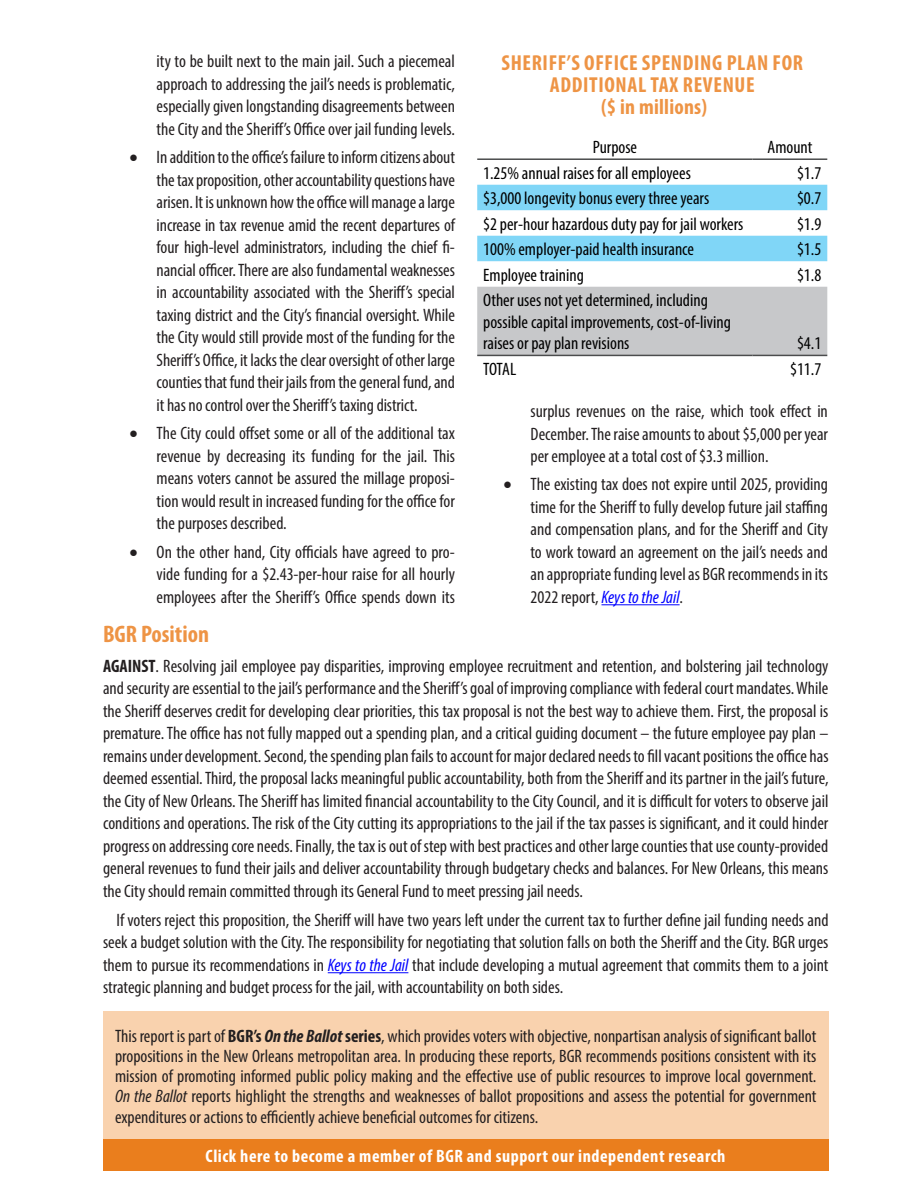
<style>
.page{position:relative;width:918px;height:1188px;background:#fff}
.page>*{position:absolute;margin:0;border:0;box-sizing:border-box;transform-origin:0 0}
.t1{font:700 condensed 24px "Myriad Pro";color:#ee9445}
.t2{font:700 condensed 21.75px/21.8px "Myriad Pro";letter-spacing:.03em;color:#ee9445;text-align:center}
.t3{font:700 condensed 21.75px "Myriad Pro";letter-spacing:.01em;color:#ee9445}
.t4{font:condensed 18px/22.5px "Myriad Pro";color:#231f20;text-align:justify}
.t5{font:condensed 18px/21.6px "Myriad Pro";color:#000}
.t6{font:700 condensed 18px "Myriad Pro";letter-spacing:.03em;color:#fff}
.s1{font-style:italic;color:#00f}
.s2{font-weight:700}
.s3{font-weight:700;font-style:italic}
.s4{font-style:italic}
</style>
<div class="page">
<div style="left:103px;top:1011px;width:725px;height:129px;background:#f9d2ae"></div>
<hr style="left:601px;top:604px;width:79px;height:1px;background:#00f">
<hr style="left:328px;top:972px;width:80px;height:1px;background:#00f">
<svg style="left:477px;top:185px;width:350px;height:76px"></svg>
<div style="left:477px;top:287px;width:350px;height:68px;background:#c7c8ca"></div>
<hr style="left:477px;top:158px;width:276px;height:2px;background:#4b4c4d">
<hr style="left:753px;top:158px;width:74px;height:2px;background:#4b4c4d">
<hr style="left:477px;top:355px;width:276px;height:1px;background:#4b4c4d">
<hr style="left:753px;top:355px;width:74px;height:1px;background:#4b4c4d">
<div style="left:103px;top:1140px;width:725px;height:31px;background:#ea7e1d"></div>
<p class="t4" style="left:157px;top:50px;width:300px">ity to be built next to the main jail. Such a piecemeal approach to addressing the jail’s needs is problematic, especially given longstanding disagreements between the City and the Sheriff’s Office over jail funding levels.</p>
<p class="t4" style="left:157px;top:146px;width:300px;text-indent:-27px">• In addition to the office’s failure to inform citizens about the tax proposition, other accountability questions have arisen. It is unknown how the office will manage a large increase in tax revenue amid the recent departures of four high-level administrators, including the chief fi&shy;nancial officer. There are also fundamental weaknesses in accountability associated with the Sheriff’s special taxing district and the City’s financial oversight. While the City would still provide most of the funding for the Sheriff’s Office, it lacks the clear oversight of other large counties that fund their jails from the general fund, and it has no control over the Sheriff’s taxing district.</p>
<p class="t4" style="left:157px;top:422px;width:300px;text-indent:-27px">• The City could offset some or all of the additional tax revenue by decreasing its funding for the jail. This means voters cannot be assured the millage proposi&shy;tion would result in increased funding for the office for the purposes described.</p>
<p class="t4" style="left:157px;top:541px;width:300px;text-indent:-27px">• On the other hand, City officials have agreed to pro&shy;vide funding for a $2.43-per-hour raise for all hourly employees after the Sheriff’s Office spends down its</p>
<p class="t2" style="left:501px;top:52px;width:303px">SHERIFF’S OFFICE SPENDING PLAN FOR<br>ADDITIONAL TAX REVENUE</p>
<p class="t3" style="left:601px;top:93px;width:107px">($ in millions)</p>
<p class="t5" style="left:593px;top:136px;width:46px">Purpose</p>
<p class="t5" style="left:768px;top:136px;width:46px">Amount</p>
<p class="t5" style="left:483px;top:162px;width:209px">1.25% annual raises for all employees</p>
<p class="t5" style="left:797px;top:162px;width:26px">$1.7</p>
<p class="t5" style="left:483px;top:187px;width:228px">$3,000 longevity bonus every three years</p>
<p class="t5" style="left:797px;top:187px;width:26px">$0.7</p>
<p class="t5" style="left:483px;top:213px;width:262px">$2 per-hour hazardous duty pay for jail workers</p>
<p class="t5" style="left:797px;top:213px;width:26px">$1.9</p>
<p class="t5" style="left:483px;top:238px;width:212px">100% employer-paid health insurance</p>
<p class="t5" style="left:797px;top:238px;width:26px">$1.5</p>
<p class="t5" style="left:483px;top:264px;width:102px">Employee training</p>
<p class="t5" style="left:797px;top:264px;width:26px">$1.8</p>
<p class="t5" style="left:483px;top:289px;width:249px">Other uses not yet determined, including possible capital improvements, cost-of-living raises or pay plan revisions</p>
<p class="t5" style="left:797px;top:332px;width:26px">$4.1</p>
<p class="t5" style="left:483px;top:358px;width:34px">TOTAL</p>
<p class="t5" style="left:790px;top:358px;width:33px">$11.7</p>
<p class="t4" style="left:531px;top:400px;width:299px">surplus revenues on the raise, which took effect in December. The raise amounts to about $5,000 per year per employee at a total cost of $3.3 million.</p>
<p class="t4" style="left:531px;top:473px;width:299px;text-indent:-27px">• The existing tax does not expire until 2025, providing time for the Sheriff to fully develop future jail staffing and compensation plans, and for the Sheriff and City to work toward an agreement on the jail’s needs and an appropriate funding level as BGR recommends in its 2022 report, <span class="s1">Keys to the Jail</span>.</p>
<p class="t1" style="left:103px;top:619px;width:108px">BGR Position</p>
<p class="t4" style="left:103px;top:654px;width:727px"><span class="s2">AGAINST</span>. Resolving jail employee pay disparities, improving employee recruitment and retention, and bolstering jail technology and security are essential to the jail’s performance and the Sheriff’s goal of improving compliance with federal court mandates. While the Sheriff deserves credit for developing clear priorities, this tax proposal is not the best way to achieve them. First, the proposal is premature. The office has not fully mapped out a spending plan, and a critical guiding document – the future employee pay plan – remains under development. Second, the spending plan fails to account for major declared needs to fill vacant positions the office has deemed essential. Third, the proposal lacks meaningful public accountability, both from the Sheriff and its partner in the jail’s future, the City of New Orleans. The Sheriff has limited financial accountability to the City Council, and it is difficult for voters to observe jail conditions and operations. The risk of the City cutting its appropriations to the jail if the tax passes is significant, and it could hinder progress on addressing core needs. Finally, the tax is out of step with best practices and other large counties that use county-provided general revenues to fund their jails and deliver accountability through budgetary checks and balances. For New Orleans, this means the City should remain committed through its General Fund to meet pressing jail needs.</p>
<p class="t4" style="left:103px;top:909px;width:727px;text-indent:14px">If voters reject this proposition, the Sheriff will have two years left under the current tax to further define jail funding needs and seek a budget solution with the City. The responsibility for negotiating that solution falls on both the Sheriff and the City. BGR urges them to pursue its recommendations in <span class="s1">Keys to the Jail</span> that include developing a mutual agreement that commits them to a joint strategic planning and budget process for the jail, with accountability on both sides.</p>
<p class="t4" style="left:115px;top:1026px;width:703px;line-height:20px">This report is part of <span class="s2">BGR’s</span> <span class="s3">On the Ballot</span> <span class="s2">series</span>, which provides voters with objective, nonpartisan analysis of significant ballot propositions in the New Orleans metropolitan area. In producing these reports, BGR recommends positions consistent with its mission of promoting informed public policy making and the effective use of public resources to improve local government.<br><span class="s4">On the Ballot</span> reports highlight the strengths and weaknesses of ballot propositions and assess the potential for government expenditures or actions to efficiently achieve beneficial outcomes for citizens.</p>
<p class="t6" style="left:206px;top:1145px;width:521px">Click here to become a member of BGR and support our independent research</p>
</div>
